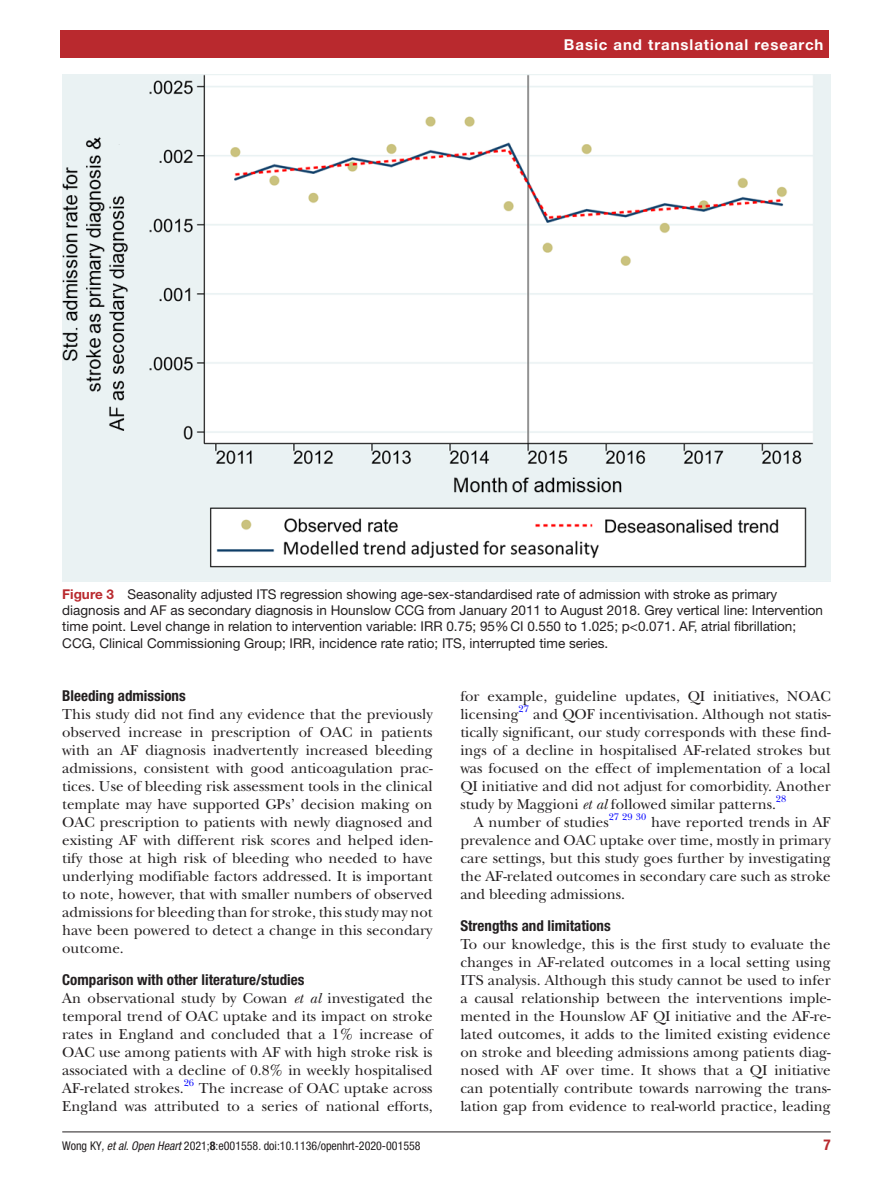
<style>
.page{position:relative;width:893px;height:1191px;background:#fff}
.page>*{position:absolute;margin:0;border:0;box-sizing:border-box;transform-origin:0 0}
.t1{font:15px/18px "New Baskerville";color:#231f20;text-align:justify}
.t2{font:700 condensed 15px "Helvetica Neue LT Std";color:#231f20}
.t3{font:700 15px "Helvetica Neue LT Std";letter-spacing:.065em;color:#fff}
.t4{font:700 condensed 15px "Helvetica Neue LT Std";color:#b9292e}
.t5{font:13.5px/16.2px "Helvetica Neue LT Std";color:#231f20}
.t6{font:condensed 12px "Helvetica Neue LT Std";color:#231f20}
.t7{font:9.9px "New Baskerville";color:#00f}
.s1{font-weight:700;color:#b9292e}
.s2{font-style:italic}
.s3{font-weight:700}
</style>
<div class="page">
<hr style="left:62px;top:1131px;width:769px;height:1px;background:#231f20">
<div style="left:61px;top:31px;width:768px;height:27px;background:#b9292e"></div>
<img style="left:62px;top:74px;width:768px;height:507px">
<p class="t3" style="left:564px;top:35px;width:261px">Basic and translational research</p>
<p class="t5" style="left:62px;top:586px;width:762px"><span class="s1">Figure 3</span> Seasonality adjusted ITS regression showing age-sex-standardised rate of admission with stroke as primary diagnosis and AF as secondary diagnosis in Hounslow CCG from January 2011 to August 2018. Grey vertical line: Intervention time point. Level change in relation to intervention variable: IRR 0.75; 95%CI 0.550 to 1.025; p&lt;0.071. AF, atrial fibrillation; CCG, Clinical Commissioning Group; IRR, incidence rate ratio; ITS, interrupted time series.</p>
<p class="t2" style="left:62px;top:687px;width:125px">Bleeding admissions</p>
<p class="t1" style="left:62px;top:705px;width:372px">This study did not find any evidence that the previously observed increase in prescription of OAC in patients with an AF diagnosis inadvertently increased bleeding admissions, consistent with good anticoagulation prac&shy;tices. Use of bleeding risk assessment tools in the clinical template may have supported GPs’ decision making on OAC prescription to patients with newly diagnosed and existing AF with different risk scores and helped iden&shy;tify those at high risk of bleeding who needed to have underlying modifiable factors addressed. It is important to note, however, that with smaller numbers of observed admissions for bleeding than for stroke, this study may not have been powered to detect a change in this secondary outcome.</p>
<p class="t2" style="left:62px;top:970px;width:244px">Comparison with other literature/studies</p>
<p class="t1" style="left:62px;top:989px;width:372px">An observational study by Cowan <span class="s2">et al</span> investigated the temporal trend of OAC uptake and its impact on stroke rates in England and concluded that a 1% increase of OAC use among patients with AF with high stroke risk is associated with a decline of 0.8% in weekly hospitalised AF-related strokes.<sup>26</sup> The increase of OAC uptake across England was attributed to a series of national efforts,</p>
<p class="t1" style="left:460px;top:687px;width:372px">for example, guideline updates, QI initiatives, NOAC licensing<sup>27</sup> and QOF incentivisation. Although not statis&shy;tically significant, our study corresponds with these find&shy;ings of a decline in hospitalised AF-related strokes but was focused on the effect of implementation of a local QI initiative and did not adjust for comorbidity. Another study by Maggioni <span class="s2">et al</span> followed similar patterns.</p>
<p class="t7" style="left:776px;top:793px;width:12px">28</p>
<p class="t1" style="left:474px;top:813px;width:136px">A number of studies</p>
<p class="t7" style="left:609px;top:811px;width:39px">27 29 30</p>
<p class="t1" style="left:460px;top:813px;width:372px;text-indent:191px">have reported trends in AF prevalence and OAC uptake over time, mostly in primary care settings, but this study goes further by investigating the AF-related outcomes in secondary care such as stroke and bleeding admissions.</p>
<p class="t2" style="left:460px;top:916px;width:152px">Strengths and limitations</p>
<p class="t1" style="left:460px;top:935px;width:372px">To our knowledge, this is the first study to evaluate the changes in AF-related outcomes in a local setting using ITS analysis. Although this study cannot be used to infer a causal relationship between the interventions imple&shy;mented in the Hounslow AF QI initiative and the AF-re&shy;lated outcomes, it adds to the limited existing evidence on stroke and bleeding admissions among patients diag&shy;nosed with AF over time. It shows that a QI initiative can potentially contribute towards narrowing the trans&shy;lation gap from evidence to real-world practice, leading</p>
<p class="t6" style="left:62px;top:1139px;width:360px">Wong KY<span class="s2">, et al. Open Heart</span> 2021;<span class="s3">8</span>:e001558. doi:10.1136/openhrt-2020-001558</p>
<p class="t4" style="left:823px;top:1135px;width:9px">7</p>
</div>
